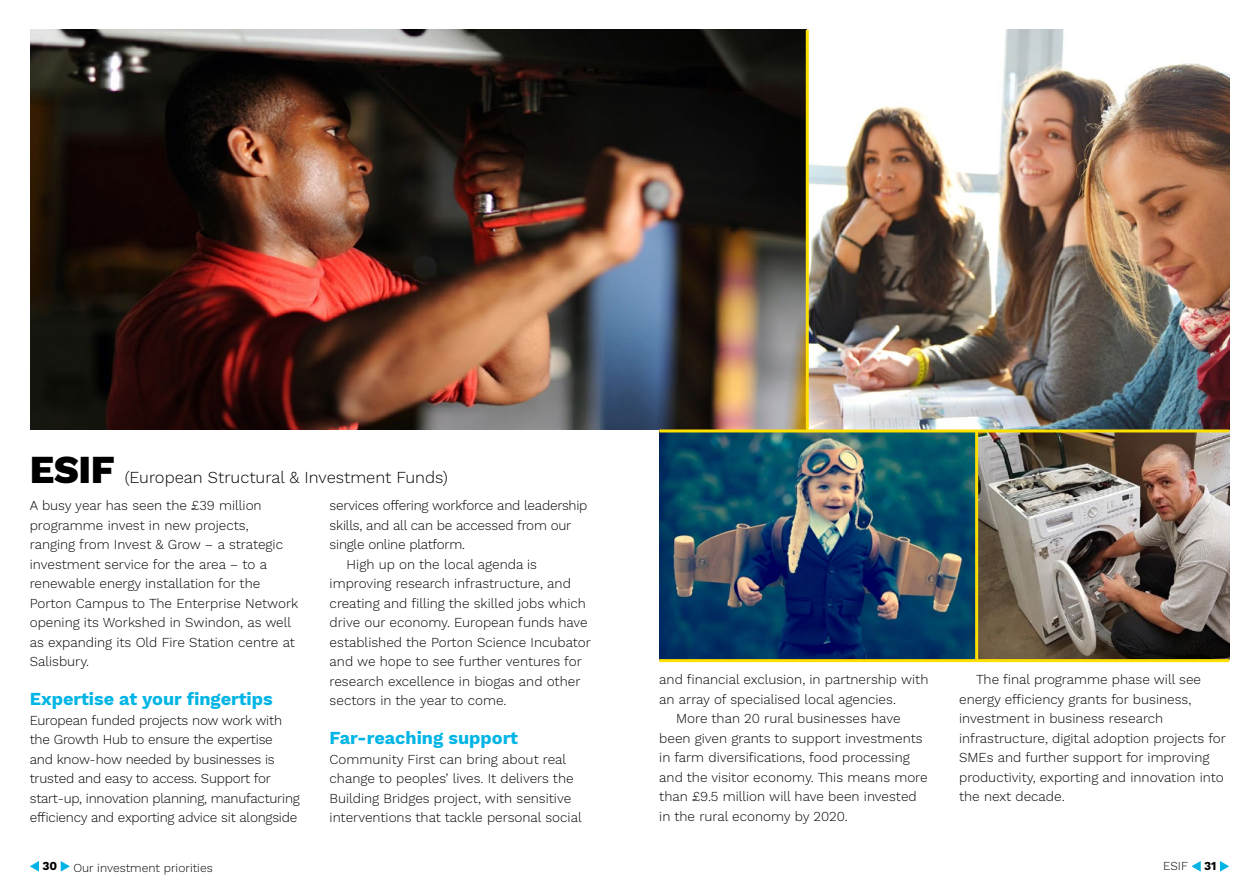
<style>
.page{position:relative;width:1259px;height:893px;background:#fff}
.page>*{position:absolute;margin:0;border:0;box-sizing:border-box;transform-origin:0 0}
.t1{font:800 39px "Work Sans";color:#000}
.t2{font:700 18px "Work Sans";color:#00b5e5}
.t3{font:300 16.5px "Work Sans";color:#000}
.t4{font:300 13.5px/19.5px "Work Sans";color:#000}
.t5{font:300 12px "Work Sans";color:#000}
.t6{font:700 12px "Work Sans";color:#000}
</style>
<div class="page">
<img style="left:659px;top:432px;width:316px;height:227px">
<img style="left:30px;top:30px;width:776px;height:399px">
<img style="left:978px;top:432px;width:251px;height:227px">
<img style="left:809px;top:30px;width:420px;height:399px">
<svg style="left:30px;top:861px;width:9px;height:11px"></svg>
<svg style="left:61px;top:861px;width:9px;height:11px"></svg>
<svg style="left:1191px;top:861px;width:9px;height:11px"></svg>
<svg style="left:1220px;top:861px;width:9px;height:11px"></svg>
<hr style="left:806px;top:30px;width:3px;height:399px;background:#ffdf00">
<hr style="left:975px;top:431px;width:3px;height:228px;background:#ffdf00">
<hr style="left:659px;top:659px;width:570px;height:3px;background:#ffdf00">
<hr style="left:659px;top:429px;width:570px;height:3px;background:#ffdf00">
<h1 class="t1" style="left:30px;top:447px;width:87px">ESIF</h1>
<p class="t3" style="left:125px;top:467px;width:325px">(European Structural &amp; Investment Funds)</p>
<p class="t4" style="left:30px;top:496px;width:270px">A busy year has seen the £39 million programme invest in new projects,<br>ranging from Invest &amp; Grow – a strategic investment service for the area – to a renewable energy installation for the Porton Campus to The Enterprise Network opening its Workshed in Swindon, as well as expanding its Old Fire Station centre at Salisbury.</p>
<h2 class="t2" style="left:30px;top:688px;width:244px">Expertise at your fingertips</h2>
<p class="t4" style="left:30px;top:711px;width:272px">European funded projects now work with the Growth Hub to ensure the expertise<br>and know-how needed by businesses is trusted and easy to access. Support for start-up, innovation planning, manufacturing efficiency and exporting advice sit alongside</p>
<p class="t4" style="left:330px;top:496px;width:259px">services offering workforce and leadership</p>
<p class="t4" style="left:330px;top:516px;width:243px">skills, and all can be accessed from our</p>
<p class="t4" style="left:330px;top:535px;width:137px">single online platform.</p>
<p class="t4" style="left:347px;top:555px;width:192px">High up on the local agenda is</p>
<p class="t4" style="left:330px;top:574px;width:243px">improving research infrastructure, and</p>
<p class="t4" style="left:330px;top:594px;width:258px">creating and filling the skilled jobs which</p>
<p class="t4" style="left:330px;top:613px;width:260px">drive our economy. European funds have</p>
<p class="t4" style="left:330px;top:633px;width:263px">established the Porton Science Incubator</p>
<p class="t4" style="left:330px;top:652px;width:254px">and we hope to see further ventures for</p>
<p class="t4" style="left:330px;top:672px;width:252px">research excellence in biogas and other</p>
<p class="t4" style="left:330px;top:691px;width:178px">sectors in the year to come.</p>
<h2 class="t2" style="left:330px;top:727px;width:190px">Far-reaching support</h2>
<p class="t4" style="left:330px;top:750px;width:253px">Community First can bring about real change to peoples’ lives. It delivers the Building Bridges project, with sensitive interventions that tackle personal social</p>
<p class="t4" style="left:659px;top:671px;width:271px">and financial exclusion, in partnership with</p>
<p class="t4" style="left:659px;top:690px;width:238px">an array of specialised local agencies.</p>
<p class="t4" style="left:676px;top:710px;width:226px">More than 20 rural businesses have</p>
<p class="t4" style="left:659px;top:729px;width:265px">been given grants to support investments</p>
<p class="t4" style="left:659px;top:749px;width:252px">in farm diversifications, food processing</p>
<p class="t4" style="left:659px;top:768px;width:270px">and the visitor economy. This means more</p>
<p class="t4" style="left:659px;top:788px;width:259px">than £9.5 million will have been invested</p>
<p class="t4" style="left:659px;top:807px;width:190px">in the rural economy by 2020.</p>
<p class="t4" style="left:959px;top:671px;width:268px;text-indent:17px">The final programme phase will see energy efficiency grants for business, investment in business research infrastructure, digital adoption projects for SMEs and further support for improving productivity, exporting and innovation into the next decade.</p>
<p class="t6" style="left:42px;top:859px;width:16px">30</p>
<p class="t5" style="left:73px;top:860px;width:141px">Our investment priorities</p>
<p class="t5" style="left:1163px;top:859px;width:26px">ESIF</p>
<p class="t6" style="left:1204px;top:859px;width:14px">31</p>
</div>
